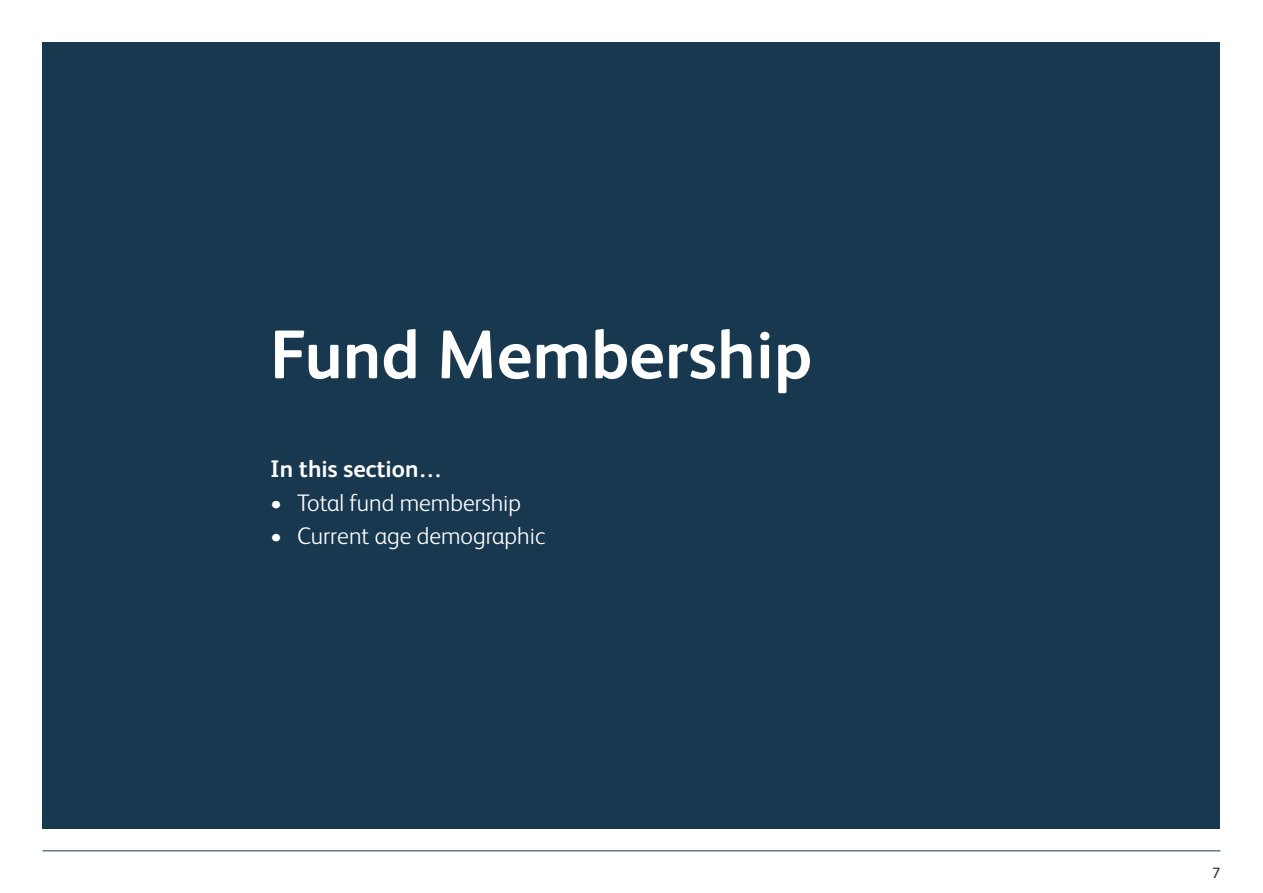
<style>
.page{position:relative;width:1263px;height:893px;background:#fff}
.page>*{position:absolute;margin:0;border:0;box-sizing:border-box;transform-origin:0 0}
.t1{font:700 69px "FS Albert";color:#fff}
.t2{font:300 24px "FS Albert";color:#fff}
.t3{font:700 24px "FS Albert";color:#fff}
.t4{font:15px "FS Albert";color:#183850}
</style>
<div class="page">
<hr style="left:43px;top:851px;width:1177px;height:1px;background:#183850">
<div style="left:43px;top:43px;width:1177px;height:786px;background:#183850"></div>
<h1 class="t1" style="left:270px;top:308px;width:544px">Fund Membership</h1>
<p class="t3" style="left:270px;top:453px;width:174px">In this section…</p>
<p class="t2" style="left:270px;top:487px;width:253px">• Total fund membership</p>
<p class="t2" style="left:270px;top:520px;width:277px">• Current age demographic</p>
<p class="t4" style="left:1212px;top:863px;width:10px">7</p>
</div>
